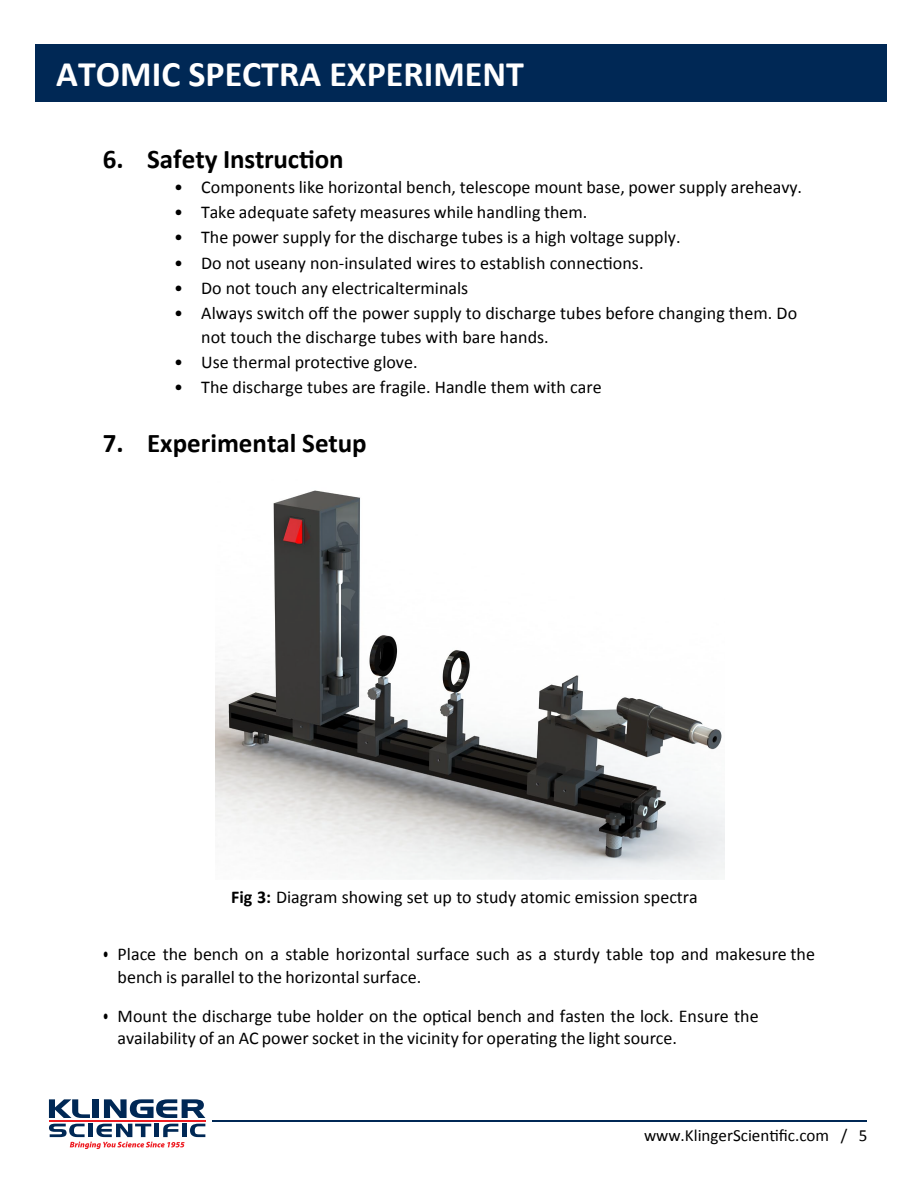
<style>
.page{position:relative;width:918px;height:1188px;background:#fff}
.page>*{position:absolute;margin:0;border:0;box-sizing:border-box;transform-origin:0 0}
.t1{font:700 36px "Calibri";color:#fff}
.t2{font:700 27px "Calibri";color:#000}
.t3{font:18px/24.2px "Calibri";color:#000}
.t4{font:18px/22.6px "Calibri";color:#000;scale:.66 1}
.t5{font:17.1px "Calibri";color:#000}
.s1{font-weight:700}
</style>
<div class="page">
<svg style="left:49px;top:1099px;width:41px;height:19px"></svg>
<div style="left:93px;top:1099px;width:6px;height:19px;background:#002855"></div>
<svg style="left:104px;top:1099px;width:101px;height:19px"></svg>
<hr style="left:49px;top:1120px;width:156px;height:2px;background:#ee1d23">
<hr style="left:213px;top:1120px;width:654px;height:2px;background:#002855">
<svg style="left:49px;top:1124px;width:156px;height:25px"></svg>
<div style="left:35px;top:44px;width:852px;height:58px;background:#002855"></div>
<img style="left:215px;top:490px;width:510px;height:389px">
<h1 class="t1" style="left:56px;top:52px;width:469px">ATOMIC SPECTRA EXPERIMENT</h1>
<h2 class="t2" style="left:103px;top:142px;width:242px">6. Safety Instruction</h2>
<p class="t3" style="left:174px;top:174px;width:630px">• Components like horizontal bench, telescope mount base, power supply are heavy.</p>
<p class="t3" style="left:174px;top:200px;width:415px">• Take adequate safety measures while handling them.</p>
<p class="t3" style="left:174px;top:225px;width:508px">• The power supply for the discharge tubes is a high voltage supply.</p>
<p class="t3" style="left:174px;top:250px;width:471px">• Do not useany non-insulated wires to establish connections.</p>
<p class="t3" style="left:174px;top:275px;width:296px">• Do not touch any electricalterminals</p>
<p class="t3" style="left:201px;top:300px;width:598px;text-indent:-27px">• Always switch off the power supply to discharge tubes before changing them. Do not touch the discharge tubes with bare hands.</p>
<p class="t3" style="left:174px;top:349px;width:245px">• Use thermal protective glove.</p>
<p class="t3" style="left:174px;top:375px;width:429px">• The discharge tubes are fragile. Handle them with care</p>
<h2 class="t2" style="left:103px;top:426px;width:265px">7. Experimental Setup</h2>
<p class="t3" style="left:231px;top:884px;width:468px"><span class="s1">Fig 3:</span> Diagram showing set up to study atomic emission spectra</p>
<p class="t4" style="left:118px;top:942px;width:1058px;text-indent:-15px">• Place the bench on a stable horizontal surface such as a sturdy table top and makesure the bench is parallel to the horizontal surface.</p>
<p class="t4" style="left:118px;top:1004px;width:973px;text-indent:-15px">• Mount the discharge tube holder on the optical bench and fasten the lock. Ensure the availability of an AC power socket in the vicinity for operating the light source.</p>
<p class="t5" style="left:644px;top:1125px;width:225px">www.KlingerScientific.com / 5</p>
</div>
